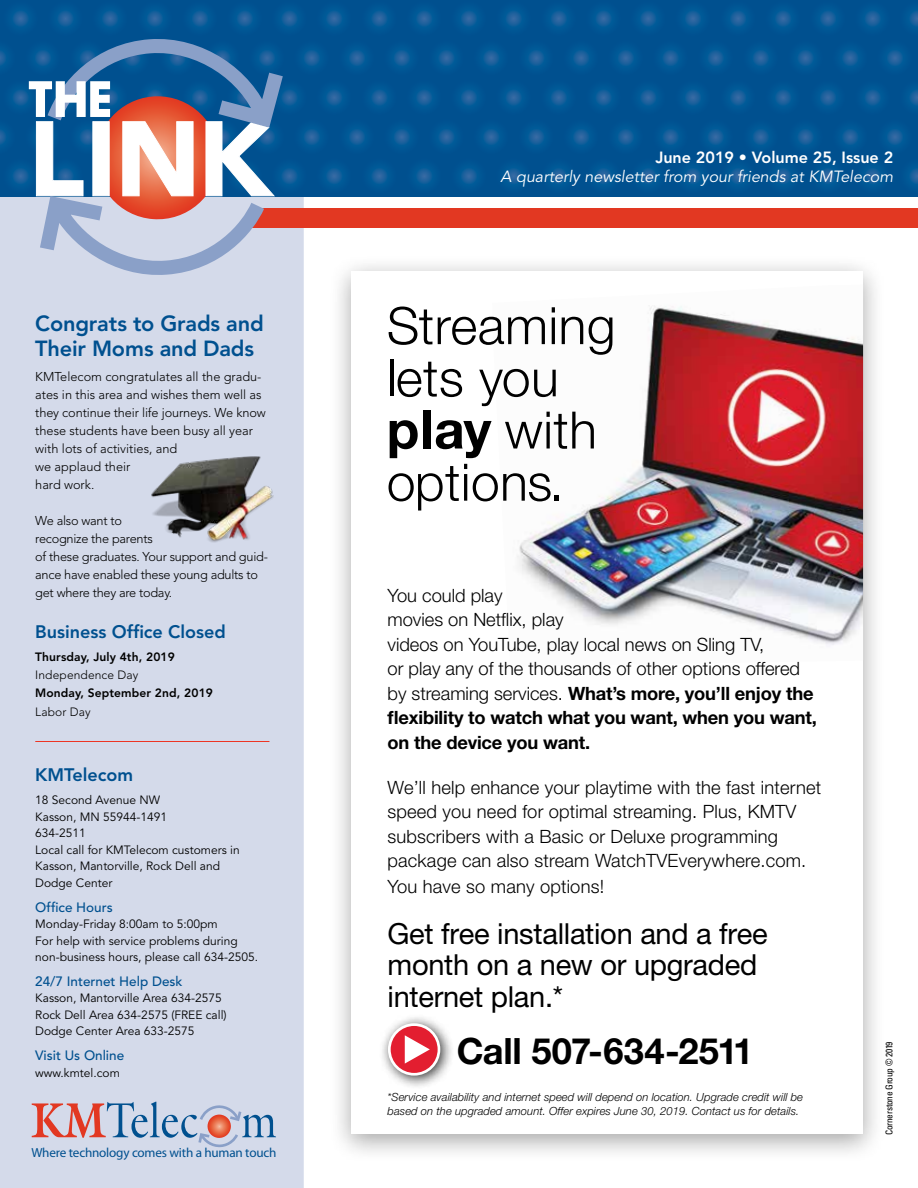
<style>
.page{position:relative;width:918px;height:1188px;background:#fff}
.page>*{position:absolute;margin:0;border:0;box-sizing:border-box;transform-origin:0 0}
.t1{font:700 53.25px "Helvetica Neue";color:#000}
.t2{font:300 51.6px/52.2px "Helvetica Neue";letter-spacing:.01em;color:#000}
.t3{font:700 36.3px "Helvetica Neue";letter-spacing:-.01em;color:#000}
.t4{font:29.1px/31.5px "Helvetica Neue";letter-spacing:-.01em;color:#000}
.t5{font:800 21.75px/24.8px "Avenir";letter-spacing:-.01em;color:#00508f}
.t6{font:300 18.3px/24.5px "Helvetica Neue";letter-spacing:.01em;color:#000}
.t7{font:800 18px "Avenir";color:#00508f}
.t8{font:italic 16.2px "Avenir";color:#fff}
.t9{font:800 16.2px "Avenir";color:#fff}
.t10{font:500 13.5px "Avenir";color:#00508f}
.t11{font:13.2px "Myriad";letter-spacing:-.015em;color:#00508f}
.t12{font:300 12.75px/18px "Avenir";letter-spacing:-.01em;color:#000}
.t13{font:12px/16.5px "Avenir";color:#000}
.t14{font:800 12px "Avenir";letter-spacing:.01em;color:#000}
.t15{font:300 12px "Avenir";letter-spacing:.01em;color:#000}
.t16{font:italic 300 11.25px/14.2px "Helvetica Neue";letter-spacing:.005em;color:#000}
.t17{font:condensed 9.3px "Univers";letter-spacing:-.03em;color:#000}
.s1{font-weight:300;font-size:51.6px}
.s2{font-weight:700}
</style>
<div class="page">
<div style="left:0;top:166px;width:304px;height:1022px;background:#d4daea"></div>
<div style="left:251px;top:208px;width:667px;height:20px;background:#e23822"></div>
<svg style="left:40px;top:222px;width:217px;height:53px"></svg>
<svg style="left:0;top:0;width:918px;height:222px;background:#336697"></svg>
<svg style="left:32px;top:1102px;width:244px;height:46px"></svg>
<div style="left:329px;top:255px;width:557px;height:908px;background:#000;opacity:.35"></div>
<div style="left:352px;top:272px;width:511px;height:862px;background:#fff"></div>
<img style="left:517px;top:306px;width:346px;height:339px">
<hr style="left:35px;top:741px;width:234px;height:1px;background:#ee3524">
<img style="left:151px;top:456px;width:123px;height:87px">
<div style="left:379px;top:1014px;width:76px;height:76px;background:#000;opacity:.8"></div>
<svg style="left:389px;top:1025px;width:50px;height:49px"></svg>
<div style="left:388px;top:1023px;width:52px;height:53px;border:3px solid #fff;border-radius:50%"></div>
<svg style="left:405px;top:1035px;width:25px;height:29px"></svg>
<p class="t5" style="left:35px;top:311px;width:230px">Congrats to Grads and<br>Their Moms and Dads</p>
<p class="t12" style="left:35px;top:367px;width:232px">KMTelecom congratulates all the gradu&shy;ates in this area and wishes them well as they continue their life journeys. We know these students have been busy all year with lots of activities, and<br>we applaud their<br>hard work.</p>
<p class="t12" style="left:35px;top:511px;width:234px">We also want to<br>recognize the parents<br>of these graduates. Your support and guid&shy;ance have enabled these young adults to get where they are today.</p>
<p class="t7" style="left:35px;top:621px;width:192px">Business Office Closed</p>
<p class="t14" style="left:35px;top:649px;width:141px">Thursday, July 4th, 2019</p>
<p class="t15" style="left:35px;top:668px;width:105px">Independence Day</p>
<p class="t14" style="left:35px;top:686px;width:179px">Monday, September 2nd, 2019</p>
<p class="t15" style="left:35px;top:705px;width:57px">Labor Day</p>
<p class="t7" style="left:35px;top:764px;width:99px">KMTelecom</p>
<p class="t13" style="left:35px;top:792px;width:206px">18 Second Avenue NW<br>Kasson, MN 55944-1491<br>634-2511<br>Local call for KMTelecom customers in<br>Kasson, Mantorville, Rock Dell and<br>Dodge Center</p>
<p class="t10" style="left:35px;top:899px;width:79px">Office Hours</p>
<p class="t13" style="left:35px;top:916px;width:224px">Monday-Friday 8:00am to 5:00pm<br>For help with service problems during non-business hours, please call 634-2505.</p>
<p class="t10" style="left:35px;top:973px;width:149px">24/7 Internet Help Desk</p>
<p class="t13" style="left:35px;top:990px;width:193px">Kasson, Mantorville Area 634-2575<br>Rock Dell Area 634-2575 (FREE call)<br>Dodge Center Area 633-2575</p>
<p class="t10" style="left:35px;top:1048px;width:90px">Visit Us Online</p>
<p class="t13" style="left:35px;top:1065px;width:86px">www.kmtel.com</p>
<p class="t11" style="left:31px;top:1146px;width:247px">Where technology comes with a human touch</p>
<p class="t9" style="left:655px;top:148px;width:239px">June 2019 • Volume 25, Issue 2</p>
<p class="t8" style="left:501px;top:167px;width:394px">A quarterly newsletter from your friends at KMTelecom</p>
<h2 class="t2" style="left:387px;top:299px;width:230px">Streaming lets you</h2>
<h1 class="t1" style="left:387px;top:397px;width:212px">play <span class="s1">with</span></h1>
<h2 class="t2" style="left:387px;top:455px;width:179px">options.</h2>
<p class="t6" style="left:388px;top:582px;width:431px">You could play<br>movies on Netflix, play<br>videos on YouTube, play local news on Sling TV,<br>or play any of the thousands of other options offered by streaming services. <span class="s2">What’s more, you’ll enjoy the flexibility to watch what you want, when you want, on the device you want.</span></p>
<p class="t6" style="left:388px;top:775px;width:435px">We’ll help enhance your playtime with the fast internet speed you need for optimal streaming. Plus, KMTV subscribers with a Basic or Deluxe programming package can also stream WatchTVEverywhere.com.<br>You have so many options!</p>
<h3 class="t4" style="left:388px;top:917px;width:382px">Get free installation and a free month on a new or upgraded internet plan.*</h3>
<h3 class="t3" style="left:457px;top:1028px;width:298px">Call 507-634-2511</h3>
<p class="t16" style="left:388px;top:1090px;width:417px">*Service availability and internet speed will depend on location. Upgrade credit will be based on the upgraded amount. Offer expires June 30, 2019. Contact us for details.</p>
<p class="t17" style="left:883px;top:1135px;width:95px;rotate:-90deg">Cornerstone Group © 2019</p>
</div>
